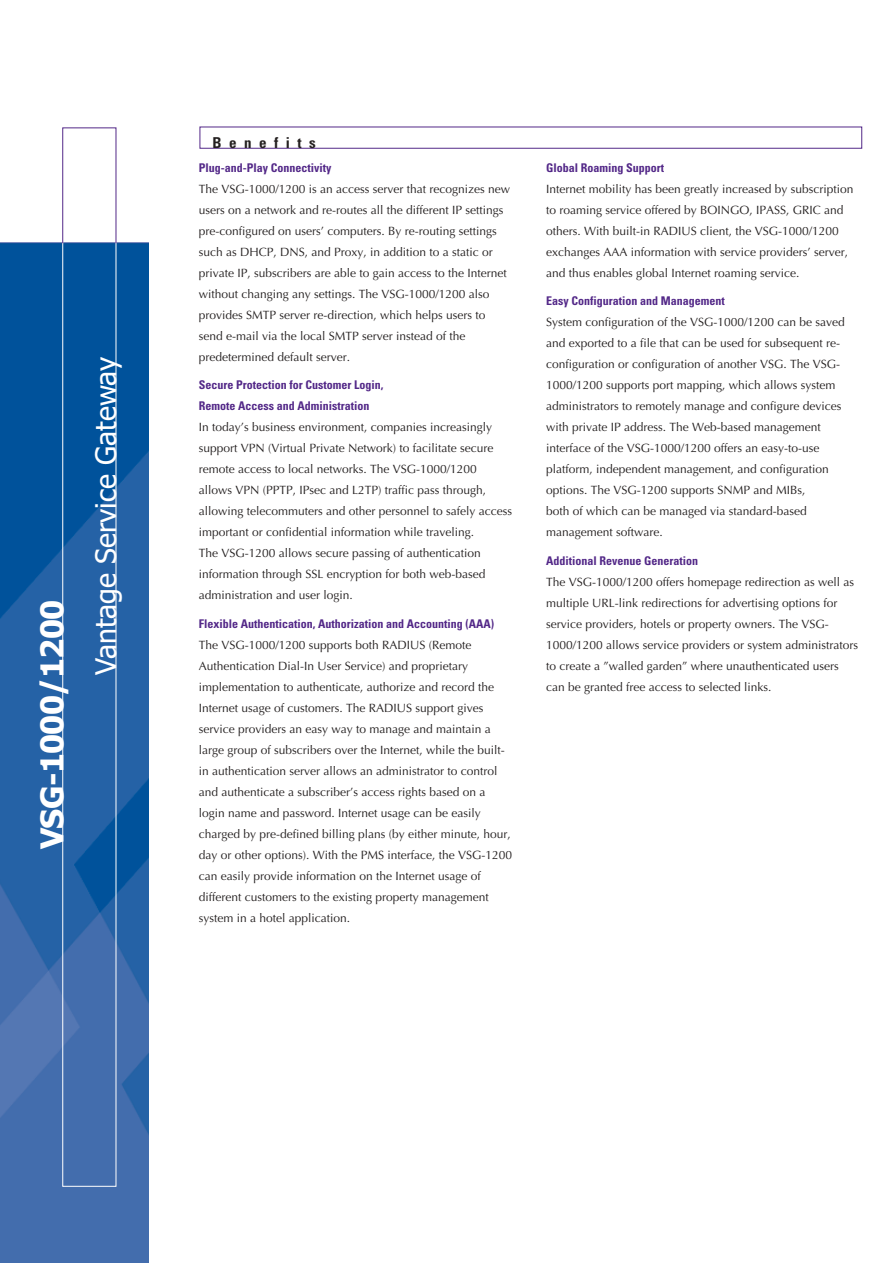
<style>
.page{position:relative;width:894px;height:1263px;background:#fff}
.page>*{position:absolute;margin:0;border:0;box-sizing:border-box;transform-origin:0 0}
.t1{font:700 31.5px "Tahoma";letter-spacing:-.02em;color:#fff}
.t2{font:28.5px "Tahoma";color:#fff}
.t3{font:700 condensed 15px "Univers";letter-spacing:.5em;color:#231f1f}
.t4{font:12px/21px "Optima";color:#231f1f}
.t5{font:700 condensed 12px/21px "Univers";color:#532888}
</style>
<div class="page">
<img style="left:0;top:243px;width:149px;height:1020px">
<div style="left:62px;top:131px;width:54px;height:1056px;border:1px solid #fff"></div>
<div style="left:62px;top:127px;width:54px;height:117px;border:1px solid #532888"></div>
<h1 class="t1" style="left:34px;top:849px;width:251px;rotate:-90deg">VSG-1000/1200</h1>
<h2 class="t2" style="left:89px;top:675px;width:320px;rotate:-90deg">Vantage Service Gateway</h2>
<p class="t3" style="left:213px;top:138px;width:105px">Benefits</p>
<p class="t5" style="left:199px;top:158px;width:134px">Plug-and-Play Connectivity</p>
<p class="t4" style="left:199px;top:180px;width:313px">The VSG-1000/1200 is an access server that recognizes new users on a network and re-routes all the different IP settings pre-configured on users’ computers. By re-routing settings such as DHCP, DNS, and Proxy, in addition to a static or private IP, subscribers are able to gain access to the Internet without changing any settings. The VSG-1000/1200 also provides SMTP server re-direction, which helps users to send e-mail via the local SMTP server instead of the predetermined default server.</p>
<p class="t5" style="left:199px;top:376px;width:186px">Secure Protection for Customer Login,<br>Remote Access and Administration</p>
<p class="t4" style="left:199px;top:418px;width:315px">In today’s business environment, companies increasingly support VPN (Virtual Private Network) to facilitate secure remote access to local networks. The VSG-1000/1200 allows VPN (PPTP, IPsec and L2TP) traffic pass through, allowing telecommuters and other personnel to safely access important or confidential information while traveling.<br>The VSG-1200 allows secure passing of authentication information through SSL encryption for both web-based administration and user login.</p>
<p class="t5" style="left:199px;top:614px;width:297px">Flexible Authentication, Authorization and Accounting (AAA)</p>
<p class="t4" style="left:199px;top:636px;width:315px">The VSG-1000/1200 supports both RADIUS (Remote Authentication Dial-In User Service) and proprietary implementation to authenticate, authorize and record the Internet usage of customers. The RADIUS support gives service providers an easy way to manage and maintain a large group of subscribers over the Internet, while the built&shy;in authentication server allows an administrator to control and authenticate a subscriber’s access rights based on a login name and password. Internet usage can be easily charged by pre-defined billing plans (by either minute, hour, day or other options). With the PMS interface, the VSG-1200 can easily provide information on the Internet usage of different customers to the existing property management system in a hotel application.</p>
<p class="t5" style="left:546px;top:158px;width:120px">Global Roaming Support</p>
<p class="t4" style="left:546px;top:180px;width:309px">Internet mobility has been greatly increased by subscription to roaming service offered by BOINGO, IPASS, GRIC and others. With built-in RADIUS client, the VSG-1000/1200 exchanges AAA information with service providers’ server, and thus enables global Internet roaming service.</p>
<p class="t5" style="left:546px;top:292px;width:180px">Easy Configuration and Management</p>
<p class="t4" style="left:546px;top:313px;width:300px">System configuration of the VSG-1000/1200 can be saved and exported to a file that can be used for subsequent re&shy;configuration or configuration of another VSG. The VSG-1000/1200 supports port mapping, which allows system administrators to remotely manage and configure devices with private IP address. The Web-based management interface of the VSG-1000/1200 offers an easy-to-use platform, independent management, and configuration options. The VSG-1200 supports SNMP and MIBs,<br>both of which can be managed via standard-based management software.</p>
<p class="t5" style="left:546px;top:551px;width:154px">Additional Revenue Generation</p>
<p class="t4" style="left:546px;top:573px;width:314px">The VSG-1000/1200 offers homepage redirection as well as multiple URL-link redirections for advertising options for service providers, hotels or property owners. The VSG-1000/1200 allows service providers or system administrators to create a ”walled garden” where unauthenticated users can be granted free access to selected links.</p>
</div>
